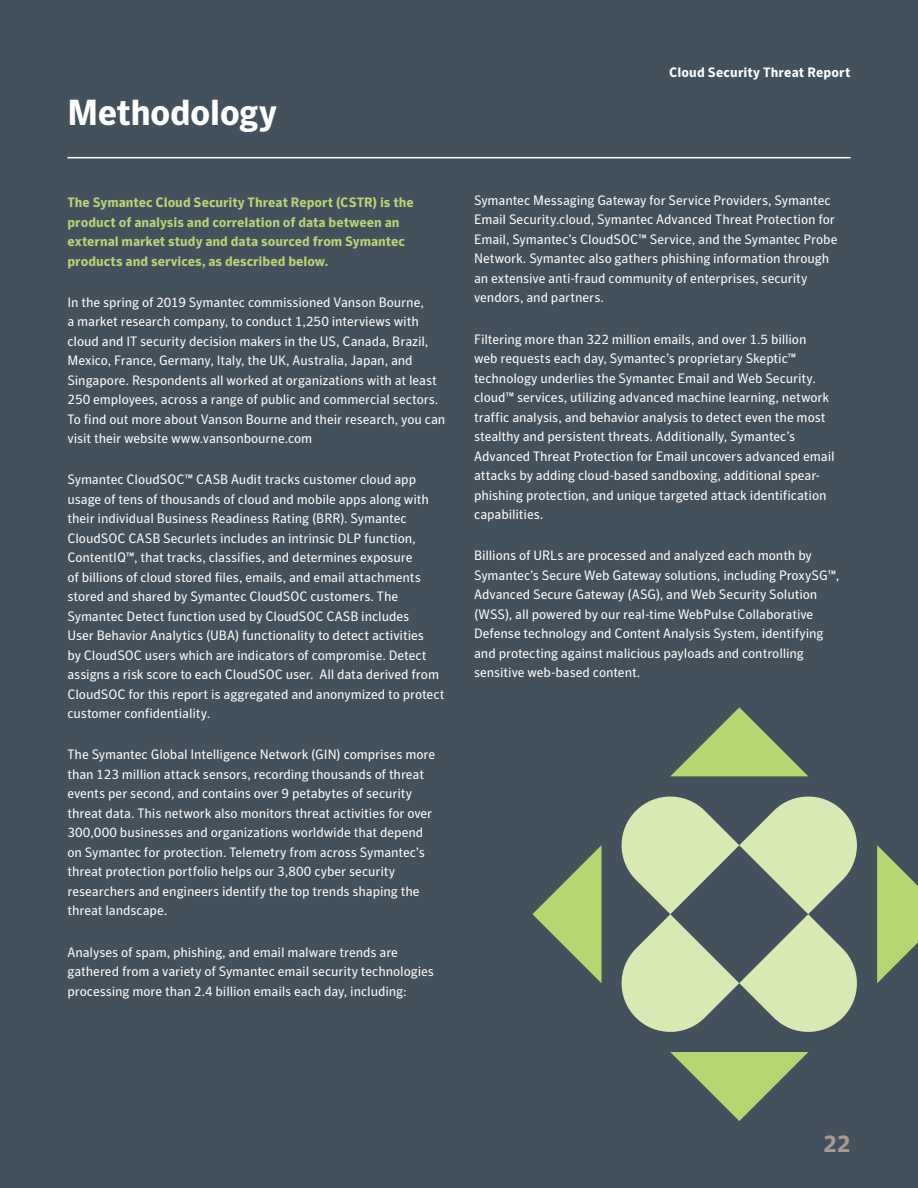
<style>
.page{position:relative;width:918px;height:1188px;background:#43515c}
.page>*{position:absolute;margin:0;border:0;box-sizing:border-box;transform-origin:0 0}
.Body_H2_Folio{font:700 36px "Symantec Sans";letter-spacing:-.02em;color:#fff}
.t1{font:700 24px "Symantec Sans";color:#a79b94}
.Body_-_Folio{font:13.5px/19.5px "Symantec Sans";letter-spacing:-.01em;color:#fff}
.Body_-_Folio-2{font:700 13.5px/19.5px "Symantec Sans";color:#b7d575}
.t2{font:700 13.5px "Symantec Sans";letter-spacing:.01em;color:#fff}
</style>
<div class="page">
<hr style="left:68px;top:157px;width:782px;height:1px;background:#fff">
<svg style="left:877px;top:845px;width:41px;height:138px"></svg>
<svg style="left:671px;top:707px;width:137px;height:69px"></svg>
<svg style="left:532px;top:845px;width:70px;height:138px"></svg>
<svg style="left:670px;top:1052px;width:138px;height:69px"></svg>
<svg style="left:621px;top:796px;width:236px;height:236px"></svg>
<p class="Body_H2_Folio" style="left:68px;top:91px;width:211px">Methodology</p>
<p class="Body_-_Folio-2" style="left:68px;top:193px;width:348px">The Symantec Cloud Security Threat Report (CSTR) is the product of analysis and correlation of data between an external market study and data sourced from Symantec products and services, as described below.</p>
<p class="Body_-_Folio" style="left:68px;top:292px;width:379px">In the spring of 2019 Symantec commissioned Vanson Bourne,<br>a market research company, to conduct 1,250 interviews with cloud and IT security decision makers in the US, Canada, Brazil, Mexico, France, Germany, Italy, the UK, Australia, Japan, and Singapore. Respondents all worked at organizations with at least 250 employees, across a range of public and commercial sectors.<br>To find out more about Vanson Bourne and their research, you can visit their website www.vansonbourne.com</p>
<p class="Body_-_Folio" style="left:68px;top:470px;width:379px">Symantec CloudSOC™ CASB Audit tracks customer cloud app usage of tens of thousands of cloud and mobile apps along with their individual Business Readiness Rating (BRR). Symantec CloudSOC CASB Securlets includes an intrinsic DLP function, ContentIQ™, that tracks, classifies, and determines exposure<br>of billions of cloud stored files, emails, and email attachments stored and shared by Symantec CloudSOC customers. The Symantec Detect function used by CloudSOC CASB includes<br>User Behavior Analytics (UBA) functionality to detect activities<br>by CloudSOC users which are indicators of compromise. Detect assigns a risk score to each CloudSOC user. All data derived from CloudSOC for this report is aggregated and anonymized to protect customer confidentiality.</p>
<p class="Body_-_Folio" style="left:68px;top:745px;width:369px">The Symantec Global Intelligence Network (GIN) comprises more than 123 million attack sensors, recording thousands of threat events per second, and contains over 9 petabytes of security threat data. This network also monitors threat activities for over 300,000 businesses and organizations worldwide that depend on Symantec for protection. Telemetry from across Symantec’s threat protection portfolio helps our 3,800 cyber security researchers and engineers identify the top trends shaping the threat landscape.</p>
<p class="Body_-_Folio" style="left:68px;top:942px;width:368px">Analyses of spam, phishing, and email malware trends are gathered from a variety of Symantec email security technologies processing more than 2.4 billion emails each day, including:</p>
<p class="t2" style="left:669px;top:64px;width:183px">Cloud Security Threat Report</p>
<p class="Body_-_Folio" style="left:474px;top:190px;width:365px">Symantec Messaging Gateway for Service Providers, Symantec Email Security.cloud, Symantec Advanced Threat Protection for Email, Symantec’s CloudSOC™ Service, and the Symantec Probe Network. Symantec also gathers phishing information through an extensive anti-fraud community of enterprises, security vendors, and partners.</p>
<p class="Body_-_Folio" style="left:474px;top:329px;width:362px">Filtering more than 322 million emails, and over 1.5 billion<br>web requests each day, Symantec’s proprietary Skeptic™ technology underlies the Symantec Email and Web Security. cloud™ services, utilizing advanced machine learning, network traffic analysis, and behavior analysis to detect even the most stealthy and persistent threats. Additionally, Symantec’s Advanced Threat Protection for Email uncovers advanced email attacks by adding cloud-based sandboxing, additional spear&shy;phishing protection, and unique targeted attack identification capabilities.</p>
<p class="Body_-_Folio" style="left:474px;top:546px;width:367px">Billions of URLs are processed and analyzed each month by Symantec’s Secure Web Gateway solutions, including ProxySG™, Advanced Secure Gateway (ASG), and Web Security Solution (WSS), all powered by our real-time WebPulse Collaborative Defense technology and Content Analysis System, identifying and protecting against malicious payloads and controlling sensitive web-based content.</p>
<p class="t1" style="left:824px;top:1129px;width:28px">22</p>
</div>
